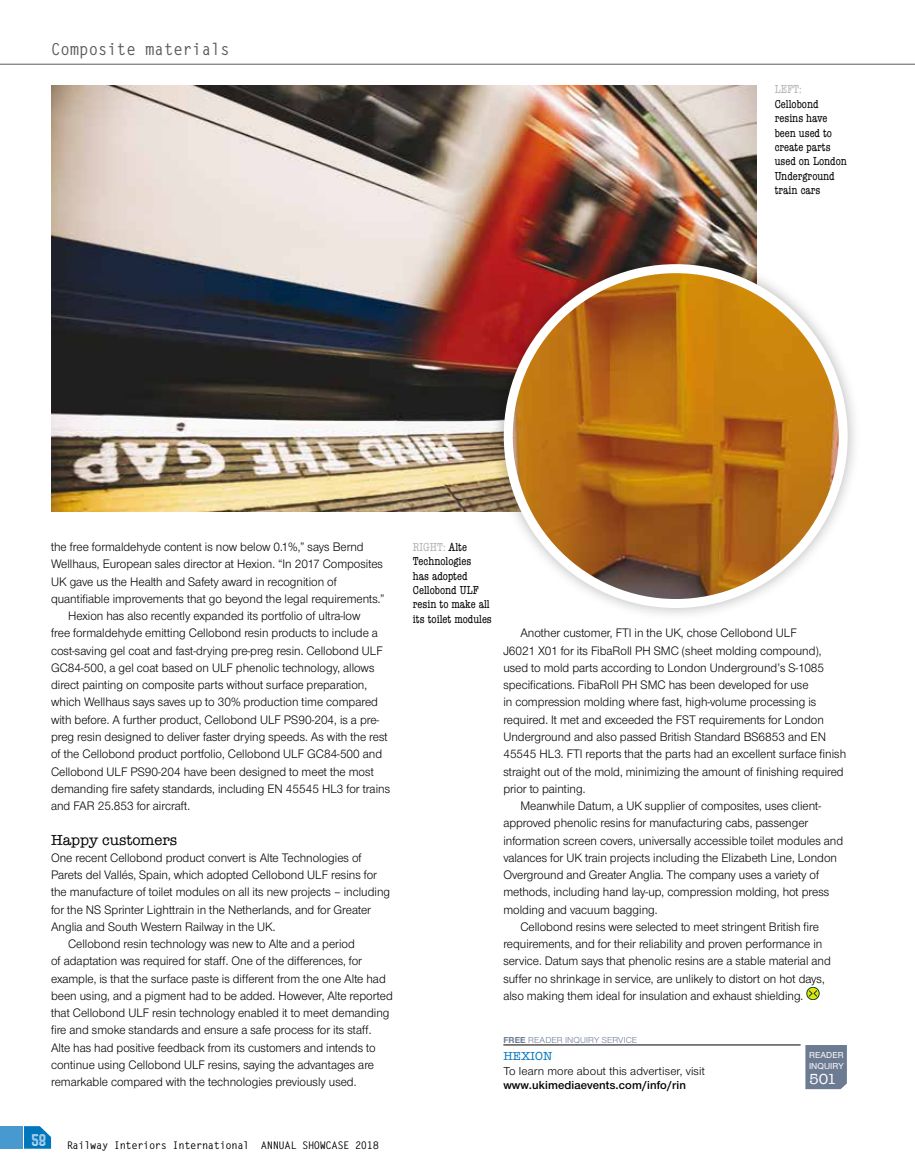
<style>
.page{position:relative;width:915px;height:1170px;background:#fff}
.page>*{position:absolute;margin:0;border:0;box-sizing:border-box;transform-origin:0 0}
.t1{font:700 16.5px "Letter Gothic Std";color:#58585a;scale:.95 1}
.t2{font:15px "American Typewriter";color:#000}
.t3{font:15px "American Typewriter";color:#fff}
.t4{font:15px "Gas";color:#fff;scale:.95 1}
.t5{font:12.75px "Nimbus Sans Novus T";color:#000;scale:.95 1}
.t6{font:condensed 12px/14.4px "American Typewriter";color:#000}
.t7{font:12px "Nimbus Sans Novus T";letter-spacing:.01em;color:#000}
.t8{font:600 12px "Nimbus Sans Novus T";letter-spacing:.01em;color:#000}
.t9{font:12px "American Typewriter";letter-spacing:.01em;color:#0076bd}
.t10{font:condensed 12px "American Typewriter";color:#b1b3b4}
.t11{font:700 10.5px "Letter Gothic Std";letter-spacing:-.04em;color:#000}
.t12{font:9px "Nimbus Sans Novus T";letter-spacing:.01em;color:#6d7b92}
.t13{font:500 9px/10.5px "Nimbus Sans Novus T";letter-spacing:.01em;color:#fff}
.s1{color:#b1b3b4}
.s2{font-weight:700}
</style>
<div class="page">
<svg style="left:24px;top:1126px;width:27px;height:22px"></svg>
<div style="left:0;top:1125px;width:23px;height:23px;background:#4899cf"></div>
<hr style="left:0;top:64px;width:914px;height:1px;background:#58585a">
<img style="left:51px;top:85px;width:705px;height:426px">
<hr style="left:503px;top:1044px;width:297px;height:1px;background:#000">
<div style="left:805px;top:1045px;width:41px;height:44px;background:#6d7b92"></div>
<div style="left:806px;top:987px;width:13px;height:12px;border:1px solid #054a2a;border-radius:50%"></div>
<svg style="left:807px;top:989px;width:10px;height:8px"></svg>
<div style="left:489px;top:250px;width:372px;height:372px;background:#000;opacity:.3"></div>
<img style="left:508px;top:269px;width:334px;height:334px;border-radius:167px">
<div style="left:503px;top:264px;width:344px;height:344px;border:9px solid #fff;border-radius:50%"></div>
<p class="t1" style="left:51px;top:39px;width:190px">Composite materials</p>
<p class="t10" style="left:774px;top:80px;width:28px">LEFT:</p>
<p class="t6" style="left:774px;top:96px;width:74px">Cellobond resins have been used to create parts used on London<br>Underground train cars</p>
<p class="t5" style="left:51px;top:539px;width:330px">the free formaldehyde content is now below 0.1%,” says Bernd</p>
<p class="t5" style="left:51px;top:556px;width:351px">Wellhaus, European sales director at Hexion. “In 2017 Composites</p>
<p class="t5" style="left:51px;top:574px;width:302px">UK gave us the Health and Safety award in recognition of</p>
<p class="t5" style="left:51px;top:591px;width:352px">quantifiable improvements that go beyond the legal requirements.”</p>
<p class="t5" style="left:68px;top:608px;width:309px">Hexion has also recently expanded its portfolio of ultra-low</p>
<p class="t5" style="left:51px;top:625px;width:345px">free formaldehyde emitting Cellobond resin products to include a</p>
<p class="t5" style="left:51px;top:643px;width:350px">cost-saving gel coat and fast-drying pre-preg resin. Cellobond ULF</p>
<p class="t5" style="left:51px;top:660px;width:342px">GC84-500, a gel coat based on ULF phenolic technology, allows</p>
<p class="t5" style="left:51px;top:677px;width:334px">direct painting on composite parts without surface preparation,</p>
<p class="t5" style="left:51px;top:694px;width:345px">which Wellhaus says saves up to 30% production time compared</p>
<p class="t5" style="left:51px;top:712px;width:347px">with before. A further product, Cellobond ULF PS90-204, is a pre-</p>
<p class="t5" style="left:51px;top:729px;width:356px">preg resin designed to deliver faster drying speeds. As with the rest</p>
<p class="t5" style="left:51px;top:746px;width:350px">of the Cellobond product portfolio, Cellobond ULF GC84-500 and</p>
<p class="t5" style="left:51px;top:763px;width:341px">Cellobond ULF PS90-204 have been designed to meet the most</p>
<p class="t5" style="left:51px;top:781px;width:358px">demanding fire safety standards, including EN 45545 HL3 for trains</p>
<p class="t5" style="left:51px;top:798px;width:148px">and FAR 25.853 for aircraft.</p>
<p class="t2" style="left:51px;top:828px;width:128px">Happy customers</p>
<p class="t5" style="left:51px;top:850px;width:328px">One recent Cellobond product convert is Alte Technologies of</p>
<p class="t5" style="left:51px;top:867px;width:344px">Parets del Vallés, Spain, which adopted Cellobond ULF resins for</p>
<p class="t5" style="left:51px;top:884px;width:358px">the manufacture of toilet modules on all its new projects – including</p>
<p class="t5" style="left:51px;top:901px;width:338px">for the NS Sprinter Lighttrain in the Netherlands, and for Greater</p>
<p class="t5" style="left:51px;top:919px;width:238px">Anglia and South Western Railway in the UK.</p>
<p class="t5" style="left:68px;top:936px;width:303px">Cellobond resin technology was new to Alte and a period</p>
<p class="t5" style="left:51px;top:953px;width:329px">of adaptation was required for staff. One of the differences, for</p>
<p class="t5" style="left:51px;top:970px;width:354px">example, is that the surface paste is different from the one Alte had</p>
<p class="t5" style="left:51px;top:988px;width:361px">been using, and a pigment had to be added. However, Alte reported</p>
<p class="t5" style="left:51px;top:1005px;width:357px">that Cellobond ULF resin technology enabled it to meet demanding</p>
<p class="t5" style="left:51px;top:1022px;width:338px">fire and smoke standards and ensure a safe process for its staff.</p>
<p class="t5" style="left:51px;top:1039px;width:343px">Alte has had positive feedback from its customers and intends to</p>
<p class="t5" style="left:51px;top:1057px;width:341px">continue using Cellobond ULF resins, saying the advantages are</p>
<p class="t5" style="left:51px;top:1074px;width:323px">remarkable compared with the technologies previously used.</p>
<p class="t4" style="left:31px;top:1131px;width:17px">58</p>
<p class="t11" style="left:67px;top:1138px;width:314px">Railway Interiors International ANNUAL SHOWCASE 2018</p>
<p class="t6" style="left:413px;top:539px;width:80px"><span class="s1">RIGHT:</span> Alte<br>Technologies<br>has adopted<br>Cellobond ULF resin to make all its toilet modules</p>
<p class="t5" style="left:520px;top:625px;width:292px">Another customer, FTI in the UK, chose Cellobond ULF</p>
<p class="t5" style="left:503px;top:643px;width:336px">J6021 X01 for its FibaRoll PH SMC (sheet molding compound),</p>
<p class="t5" style="left:503px;top:660px;width:339px">used to mold parts according to London Underground’s S-1085</p>
<p class="t5" style="left:503px;top:677px;width:322px">specifications. FibaRoll PH SMC has been developed for use</p>
<p class="t5" style="left:503px;top:694px;width:331px">in compression molding where fast, high-volume processing is</p>
<p class="t5" style="left:503px;top:712px;width:339px">required. It met and exceeded the FST requirements for London</p>
<p class="t5" style="left:503px;top:729px;width:341px">Underground and also passed British Standard BS6853 and EN</p>
<p class="t5" style="left:503px;top:746px;width:362px">45545 HL3. FTI reports that the parts had an excellent surface finish</p>
<p class="t5" style="left:503px;top:763px;width:359px">straight out of the mold, minimizing the amount of finishing required</p>
<p class="t5" style="left:503px;top:781px;width:88px">prior to painting.</p>
<p class="t5" style="left:520px;top:798px;width:318px">Meanwhile Datum, a UK supplier of composites, uses client-</p>
<p class="t5" style="left:503px;top:815px;width:322px">approved phenolic resins for manufacturing cabs, passenger</p>
<p class="t5" style="left:503px;top:832px;width:359px">information screen covers, universally accessible toilet modules and</p>
<p class="t5" style="left:503px;top:850px;width:353px">valances for UK train projects including the Elizabeth Line, London</p>
<p class="t5" style="left:503px;top:867px;width:334px">Overground and Greater Anglia. The company uses a variety of</p>
<p class="t5" style="left:503px;top:884px;width:344px">methods, including hand lay-up, compression molding, hot press</p>
<p class="t5" style="left:503px;top:901px;width:164px">molding and vacuum bagging.</p>
<p class="t5" style="left:520px;top:919px;width:316px">Cellobond resins were selected to meet stringent British fire</p>
<p class="t5" style="left:503px;top:936px;width:337px">requirements, and for their reliability and proven performance in</p>
<p class="t5" style="left:503px;top:953px;width:346px">service. Datum says that phenolic resins are a stable material and</p>
<p class="t5" style="left:503px;top:970px;width:339px">suffer no shrinkage in service, are unlikely to distort on hot days,</p>
<p class="t5" style="left:503px;top:988px;width:317px">also making them ideal for insulation and exhaust shielding.</p>
<p class="t12" style="left:503px;top:1034px;width:135px"><span class="s2">FREE</span> READER INQUIRY SERVICE</p>
<p class="t9" style="left:503px;top:1046px;width:51px">HEXION</p>
<p class="t7" style="left:503px;top:1063px;width:203px">To learn more about this advertiser, visit</p>
<p class="t8" style="left:503px;top:1077px;width:184px">www.ukimediaevents.com/info/rin</p>
<p class="t13" style="left:808px;top:1049px;width:36px">READER<br>INQUIRY</p>
<p class="t3" style="left:808px;top:1067px;width:29px">501</p>
</div>
